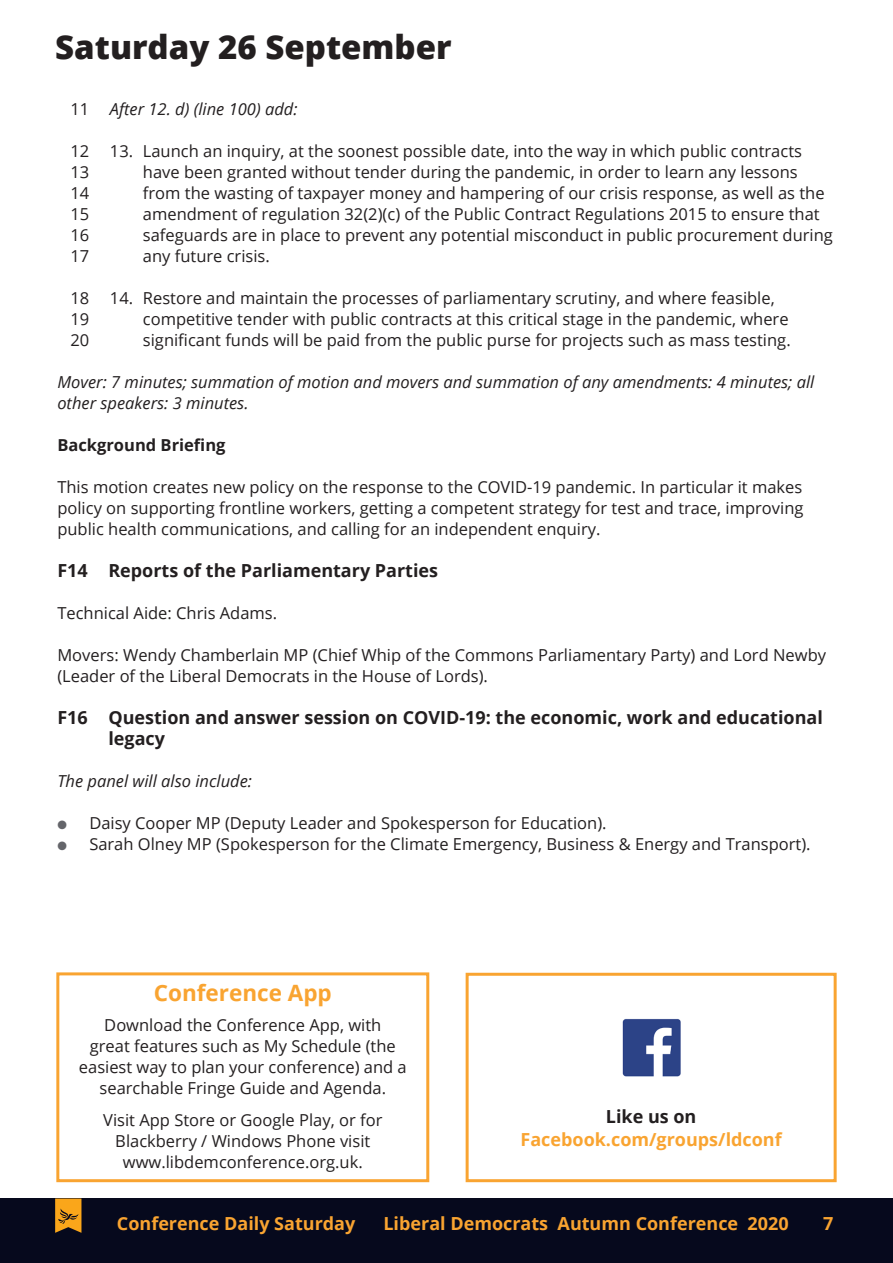
<style>
.page{position:relative;width:893px;height:1263px;background:#fff}
.page>*{position:absolute;margin:0;border:0;box-sizing:border-box;transform-origin:0 0}
.A_page_contin{font:800 33px "Open Sans";color:#231f20}
.A_info_yellow_head{font:700 22.5px "Open Sans";color:#f9a431}
.pol_f_no{font:700 18px/21px "Open Sans";color:#231f20}
.Exhib_list{font:700 18px "Open Sans";color:#f9a431}
.Exhib_list-2{font:700 18px "Open Sans";color:#231f20}
.pol_ind1{font:16.5px/21px "Open Sans";color:#231f20}
.pol_body_text{font:16.5px/21px "Open Sans";color:#231f20;text-align:justify}
.A_info_body{font:16.5px/21px "Open Sans";color:#231f20;text-align:center}
.pol_notes{font:italic 16.5px/21px "Open Sans";color:#231f20}
.pol_motion_italic{font:italic 16.5px "Open Sans";color:#231f20}
.pol_line_numbers{font:16.5px "Open Sans";color:#231f20}
.A_pol_bold{font:700 16.5px "Open Sans";color:#231f20}
.s1{color:#64656a}
</style>
<div class="page">
<div style="left:0;top:1198px;width:893px;height:65px;background:#06091d"></div>
<svg style="left:55px;top:1198px;width:26px;height:35px"></svg>
<div style="left:56px;top:972px;width:373px;height:210px;border:3px solid #f9a431"></div>
<div style="left:466px;top:973px;width:371px;height:209px;border:3px solid #f9a431"></div>
<img style="left:622px;top:1018px;width:59px;height:59px">
<p class="A_page_contin" style="left:55px;top:22px;width:398px">Saturday 26 September</p>
<p class="pol_motion_italic" style="left:110px;top:97px;width:189px">After 12. d) (line 100) add:</p>
<p class="pol_ind1" style="left:143px;top:140px;width:691px;text-indent:-33px">13. Launch an inquiry, at the soonest possible date, into the way in which public contracts have been granted without tender during the pandemic, in order to learn any lessons from the wasting of taxpayer money and hampering of our crisis response, as well as the amendment of regulation 32(2)(c) of the Public Contract Regulations 2015 to ensure that safeguards are in place to prevent any potential misconduct in public procurement during any future crisis.</p>
<p class="pol_ind1" style="left:143px;top:287px;width:649px;text-indent:-33px">14. Restore and maintain the processes of parliamentary scrutiny, and where feasible, competitive tender with public contracts at this critical stage in the pandemic, where significant funds will be paid from the public purse for projects such as mass testing.</p>
<p class="pol_notes" style="left:57px;top:371px;width:758px">Mover: 7 minutes; summation of motion and movers and summation of any amendments: 4 minutes; all other speakers: 3 minutes.</p>
<p class="A_pol_bold" style="left:57px;top:433px;width:170px">Background Briefing</p>
<p class="pol_body_text" style="left:57px;top:476px;width:748px">This motion creates new policy on the response to the COVID-19 pandemic. In particular it makes policy on supporting frontline workers, getting a competent strategy for test and trace, improving public health communications, and calling for an independent enquiry.</p>
<p class="pol_f_no" style="left:57px;top:559px;width:382px">F14 Reports of the Parliamentary Parties</p>
<p class="pol_body_text" style="left:57px;top:602px;width:221px">Technical Aide: Chris Adams.</p>
<p class="pol_body_text" style="left:57px;top:644px;width:770px">Movers: Wendy Chamberlain MP (Chief Whip of the Commons Parliamentary Party) and Lord Newby (Leader of the Liberal Democrats in the House of Lords).</p>
<p class="pol_f_no" style="left:108px;top:706px;width:716px;text-indent:-51px">F16 Question and answer session on COVID-19: the economic, work and educational legacy</p>
<p class="pol_notes" style="left:57px;top:770px;width:196px">The panel will also include:</p>
<p class="pol_body_text" style="left:57px;top:812px;width:551px"><span class="s1">●</span> Daisy Cooper MP (Deputy Leader and Spokesperson for Education).</p>
<p class="pol_body_text" style="left:57px;top:833px;width:755px"><span class="s1">●</span> Sarah Olney MP (Spokesperson for the Climate Emergency, Business &amp; Energy and Transport).</p>
<p class="pol_line_numbers" style="left:70px;top:97px;width:20px">11</p>
<p class="pol_line_numbers" style="left:70px;top:139px;width:20px">12</p>
<p class="pol_line_numbers" style="left:70px;top:160px;width:20px">13</p>
<p class="pol_line_numbers" style="left:70px;top:181px;width:20px">14</p>
<p class="pol_line_numbers" style="left:70px;top:202px;width:20px">15</p>
<p class="pol_line_numbers" style="left:70px;top:223px;width:20px">16</p>
<p class="pol_line_numbers" style="left:70px;top:244px;width:20px">17</p>
<p class="pol_line_numbers" style="left:70px;top:286px;width:20px">18</p>
<p class="pol_line_numbers" style="left:70px;top:307px;width:20px">19</p>
<p class="pol_line_numbers" style="left:70px;top:328px;width:20px">20</p>
<p class="A_info_yellow_head" style="left:154px;top:977px;width:180px">Conference App</p>
<p class="A_info_body" style="left:79px;top:1014px;width:329px">Download the Conference App, with<br>great features such as My Schedule (the easiest way to plan your conference) and a searchable Fringe Guide and Agenda.</p>
<p class="A_info_body" style="left:103px;top:1109px;width:281px">Visit App Store or Google Play, or for<br>Blackberry / Windows Phone visit</p>
<p class="A_info_body" style="left:123px;top:1151px;width:241px">www.libdemconference.org.uk.</p>
<p class="Exhib_list-2" style="left:606px;top:1103px;width:92px">Like us on</p>
<p class="Exhib_list" style="left:520px;top:1126px;width:263px">Facebook.com/groups/ldconf</p>
<p class="Exhib_list" style="left:117px;top:1211px;width:240px">Conference Daily Saturday</p>
<p class="Exhib_list" style="left:383px;top:1211px;width:407px">Liberal Democrats Autumn Conference 2020</p>
<p class="Exhib_list" style="left:823px;top:1211px;width:12px">7</p>
</div>
